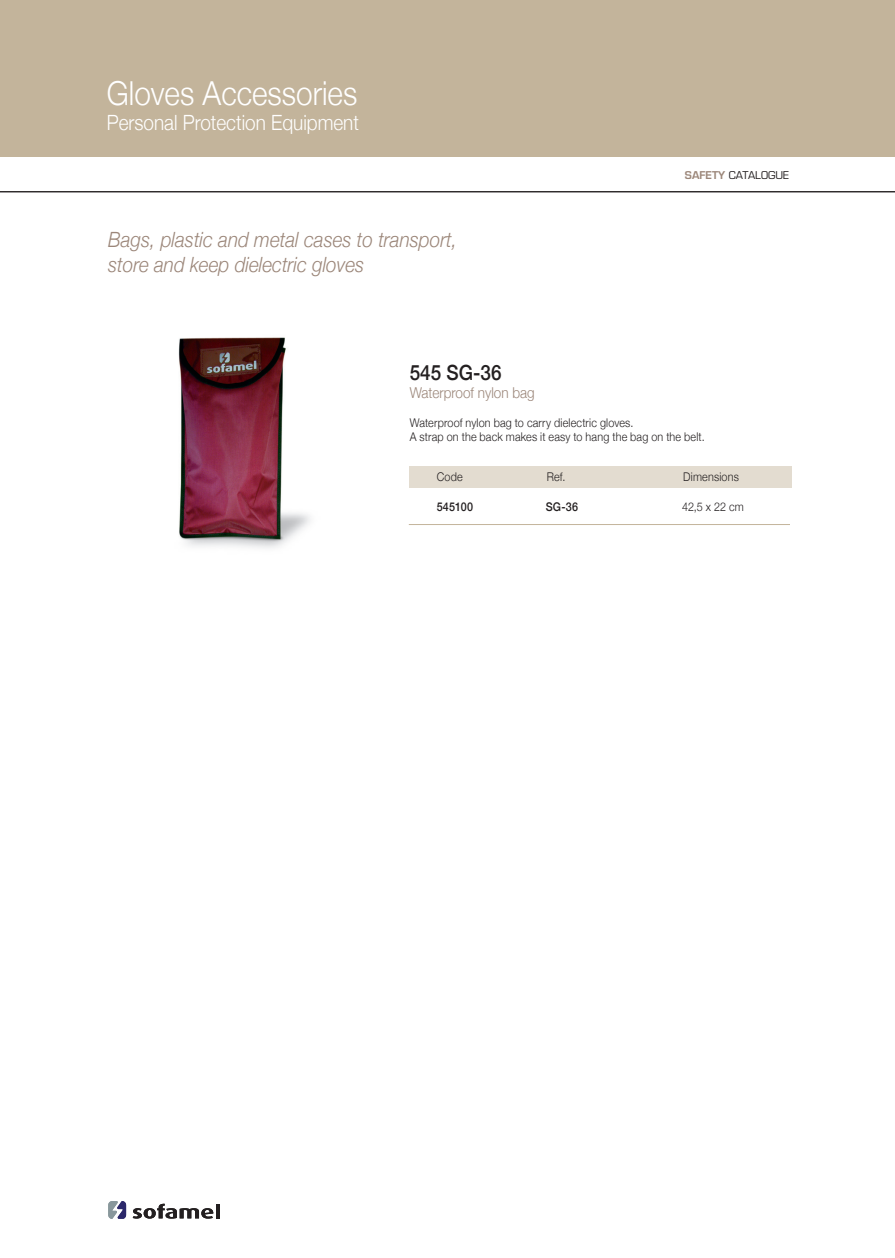
<style>
.page{position:relative;width:895px;height:1258px;background:#fff}
.page>*{position:absolute;margin:0;border:0;box-sizing:border-box;transform-origin:0 0}
.t1{font:300 33px "Helvetica Neue";color:#fff;scale:.9 1}
.t2{font:italic 300 21px/25.2px "Helvetica Neue";color:#9b8679;scale:.9 1}
.t3{font:300 21px "Helvetica Neue";color:#fff;scale:.9 1}
.t4{font:500 21px "Helvetica Neue";color:#231f20;scale:.9 1}
.t5{font:300 15px "Helvetica Neue";color:#9b8679;scale:.9 1}
.t6{font:300 12px/14.4px "Helvetica Neue";letter-spacing:.015em;color:#231f20;scale:.9 1}
.t7{font:500 12px "Helvetica Neue";letter-spacing:.02em;color:#231f20;scale:.9 1}
.t8{font:10.5px "Eurostile";color:#231f20}
.s1{font-weight:600;color:#9b8679}
</style>
<div class="page">
<div style="left:0;top:0;width:894px;height:157px;background:#c3b49b"></div>
<svg style="left:133px;top:1203px;width:80px;height:15px"></svg>
<svg style="left:216px;top:1204px;width:3px;height:14px"></svg>
<svg style="left:108px;top:1201px;width:18px;height:18px"></svg>
<hr style="left:0;top:191px;width:894px;height:1px;background:#231f20">
<img style="left:178px;top:337px;width:132px;height:211px">
<div style="left:408px;top:466px;width:383px;height:21px;background:#e3dcd0"></div>
<hr style="left:408px;top:524px;width:381px;height:1px;background:#c3b49b">
<h1 class="t1" style="left:107px;top:66px;width:280px">Gloves Accessories</h1>
<h2 class="t3" style="left:107px;top:105px;width:282px">Personal Protection Equipment</h2>
<h2 class="t2" style="left:108px;top:225px;width:389px">Bags, plastic and metal cases to transport, store and keep dielectric gloves</h2>
<p class="t8" style="left:684px;top:169px;width:106px"><span class="s1">SAFETY</span> CATALOGUE</p>
<h2 class="t4" style="left:409px;top:356px;width:103px">545 SG-36</h2>
<p class="t5" style="left:409px;top:381px;width:140px">Waterproof nylon bag</p>
<p class="t6" style="left:409px;top:415px;width:329px">Waterproof nylon bag to carry dielectric gloves.<br>A strap on the back makes it easy to hang the bag on the belt.</p>
<p class="t6" style="left:436px;top:469px;width:30px">Code</p>
<p class="t7" style="left:436px;top:497px;width:42px">545100</p>
<p class="t7" style="left:545px;top:497px;width:38px">SG-36</p>
<p class="t6" style="left:682px;top:498px;width:70px">42,5 x 22 cm</p>
<p class="t6" style="left:546px;top:469px;width:22px">Ref.</p>
<p class="t6" style="left:683px;top:469px;width:63px">Dimensions</p>
</div>
